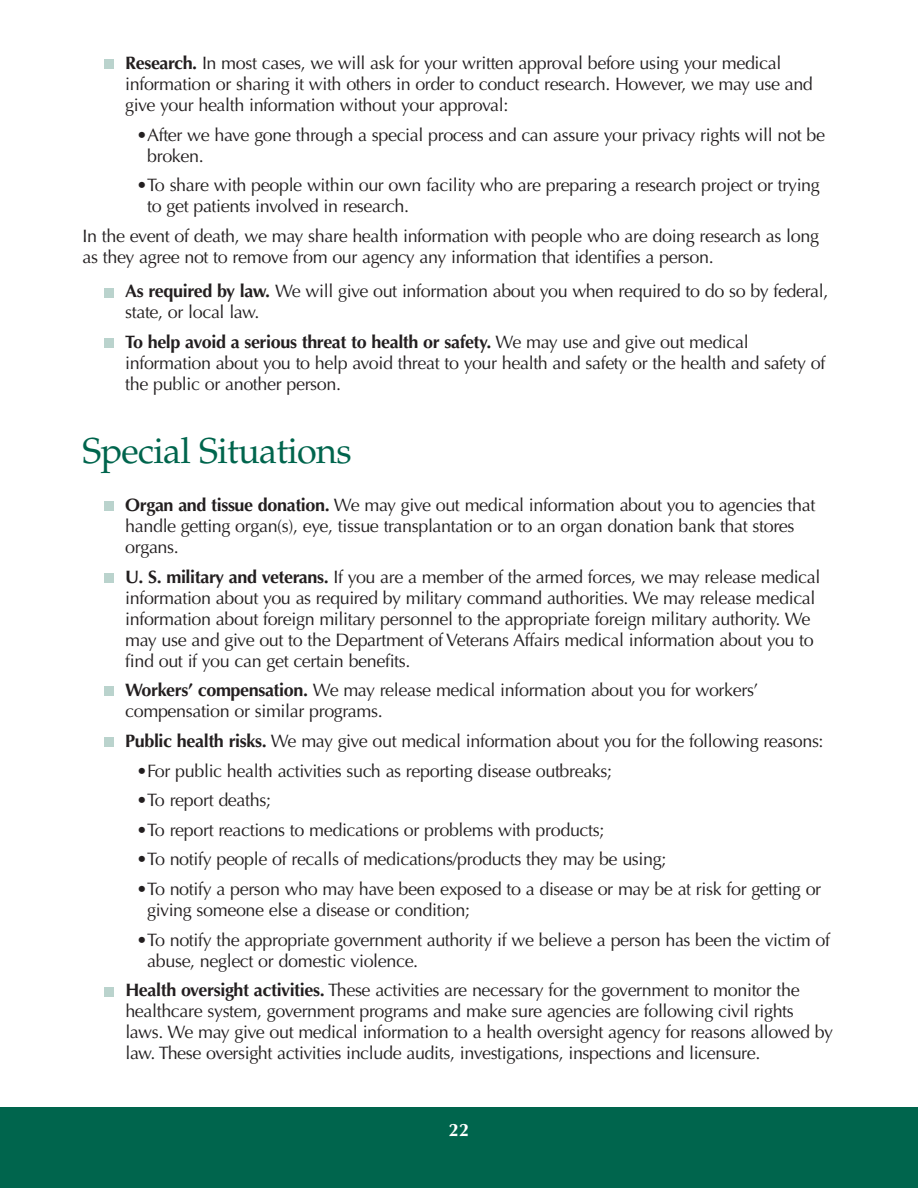
<style>
.page{position:relative;width:918px;height:1188px;background:#fff}
.page>*{position:absolute;margin:0;border:0;box-sizing:border-box;transform-origin:0 0}
.t1{font:36px "Palatino";letter-spacing:-.02em;color:#00654d}
.t2{font:18px/21px "Optima";letter-spacing:-.02em;color:#231f20}
.t3{font:700 18px "Optima";color:#fff}
.s1{font-weight:700}
</style>
<div class="page">
<div style="left:0;top:1107px;width:918px;height:81px;background:#00654d"></div>
<div style="left:104px;top:59px;width:10px;height:10px;background:#bad3cd"></div>
<div style="left:104px;top:288px;width:10px;height:9px;background:#bad3cd"></div>
<div style="left:104px;top:338px;width:10px;height:10px;background:#bad3cd"></div>
<div style="left:104px;top:501px;width:10px;height:10px;background:#bad3cd"></div>
<div style="left:104px;top:573px;width:10px;height:10px;background:#bad3cd"></div>
<div style="left:104px;top:687px;width:10px;height:9px;background:#bad3cd"></div>
<div style="left:104px;top:737px;width:10px;height:10px;background:#bad3cd"></div>
<div style="left:104px;top:987px;width:10px;height:9px;background:#bad3cd"></div>
<p class="t2" style="left:125px;top:54px;width:689px"><span class="s1">Research.</span> In most cases, we will ask for your written approval before using your medical information or sharing it with others in order to conduct research. However, we may use and give your health information without your approval:</p>
<p class="t2" style="left:147px;top:126px;width:679px;text-indent:-11px">•After we have gone through a special process and can assure your privacy rights will not be broken.</p>
<p class="t2" style="left:147px;top:176px;width:674px;text-indent:-11px">•To share with people within our own facility who are preparing a research project or trying to get patients involved in research.</p>
<p class="t2" style="left:82px;top:227px;width:738px">In the event of death, we may share health information with people who are doing research as long as they agree not to remove from our agency any information that identifies a person.</p>
<p class="t2" style="left:125px;top:283px;width:705px"><span class="s1">As required by law.</span> We will give out information about you when required to do so by federal, state, or local law.</p>
<p class="t2" style="left:125px;top:333px;width:702px"><span class="s1">To help avoid a serious threat to health or safety.</span> We may use and give out medical information about you to help avoid threat to your health and safety or the health and safety of the public or another person.</p>
<h1 class="t1" style="left:82px;top:437px;width:271px">Special Situations</h1>
<p class="t2" style="left:125px;top:496px;width:692px"><span class="s1">Organ and tissue donation.</span> We may give out medical information about you to agencies that handle getting organ(s), eye, tissue transplantation or to an organ donation bank that stores organs.</p>
<p class="t2" style="left:125px;top:568px;width:697px"><span class="s1">U. S. military and veterans.</span> If you are a member of the armed forces, we may release medical information about you as required by military command authorities. We may release medical information about foreign military personnel to the appropriate foreign military authority. We may use and give out to the Department of Veterans Affairs medical information about you to find out if you can get certain benefits.</p>
<p class="t2" style="left:125px;top:681px;width:635px"><span class="s1">Workers’ compensation.</span> We may release medical information about you for workers’ compensation or similar programs.</p>
<p class="t2" style="left:125px;top:732px;width:700px"><span class="s1">Public health risks.</span> We may give out medical information about you for the following reasons:</p>
<p class="t2" style="left:136px;top:762px;width:477px">•For public health activities such as reporting disease outbreaks;</p>
<p class="t2" style="left:136px;top:791px;width:136px">•To report deaths;</p>
<p class="t2" style="left:136px;top:821px;width:469px">•To report reactions to medications or problems with products;</p>
<p class="t2" style="left:137px;top:851px;width:531px">•To notify people of recalls of medications/products they may be using;</p>
<p class="t2" style="left:147px;top:880px;width:676px;text-indent:-11px">•To notify a person who may have been exposed to a disease or may be at risk for getting or giving someone else a disease or condition;</p>
<p class="t2" style="left:147px;top:931px;width:684px;text-indent:-11px">•To notify the appropriate government authority if we believe a person has been the victim of abuse, neglect or domestic violence.</p>
<p class="t2" style="left:125px;top:982px;width:709px"><span class="s1">Health oversight activities.</span> These activities are necessary for the government to monitor the healthcare system, government programs and make sure agencies are following civil rights laws. We may give out medical information to a health oversight agency for reasons allowed by law. These oversight activities include audits, investigations, inspections and licensure.</p>
<p class="t3" style="left:449px;top:1122px;width:22px">22</p>
</div>
